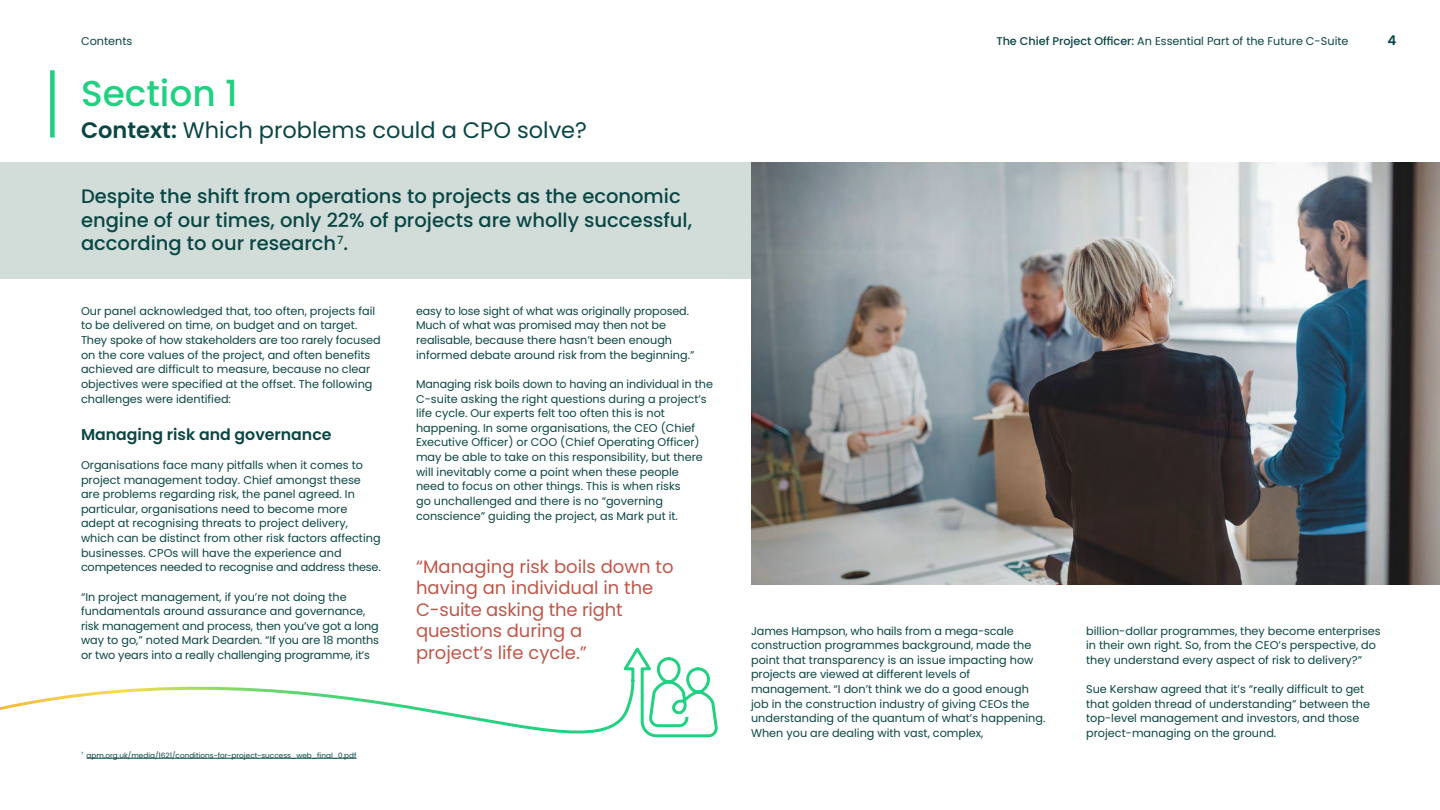
<style>
.page{position:relative;width:1440px;height:810px;background:#fff}
.page>*{position:absolute;margin:0;border:0;box-sizing:border-box;transform-origin:0 0}
.t1{font:500 36px "Poppins";color:#21d182}
.t2{font:22.5px "Poppins";color:#0a4644}
.t3{font:500 19.5px/23.4px "Poppins";color:#0a4644}
.t4{font:18px/21.6px "Poppins";color:#be574a}
.t5{font:600 15.75px "Poppins";color:#0a4644}
.t6{font:600 13.5px "Poppins";color:#0a4644}
.t7{font:11.25px/14.6px "Poppins";color:#0a4644}
.t8{font:7.35px "Poppins";color:#0a4644}
.s1{font-weight:500}
.s2{font-weight:600}
</style>
<div class="page">
<div style="left:0;top:162px;width:792px;height:116px;background:#d2ddd9"></div>
<svg style="left:0;top:647px;width:718px;height:112px"></svg>
<img style="left:751px;top:162px;width:689px;height:423px">
<div style="left:50px;top:70px;width:5px;height:68px;background:#21d182"></div>
<p class="t7" style="left:81px;top:34px;width:53px">Contents</p>
<p class="t7" style="left:996px;top:34px;width:354px"><span class="s1">The Chief Project Officer:</span> An Essential Part of the Future C-Suite</p>
<p class="t6" style="left:1388px;top:33px;width:10px">4</p>
<h1 class="t1" style="left:81px;top:73px;width:158px">Section 1</h1>
<h2 class="t2" style="left:81px;top:117px;width:508px"><span class="s2">Context:</span> Which problems could a CPO solve?</h2>
<h3 class="t3" style="left:81px;top:185px;width:613px">Despite the shift from operations to projects as the economic engine of our times, only 22% of projects are wholly successful, according to our research<sup>7</sup>.</h3>
<p class="t7" style="left:81px;top:304px;width:301px">Our panel acknowledged that, too often, projects fail to be delivered on time, on budget and on target.<br>They spoke of how stakeholders are too rarely focused on the core values of the project, and often benefits achieved are difficult to measure, because no clear objectives were specified at the offset. The following challenges were identified:</p>
<h3 class="t5" style="left:81px;top:425px;width:252px">Managing risk and governance</h3>
<p class="t7" style="left:81px;top:458px;width:301px">Organisations face many pitfalls when it comes to project management today. Chief amongst these are problems regarding risk, the panel agreed. In particular, organisations need to become more adept at recognising threats to project delivery, which can be distinct from other risk factors affecting businesses. CPOs will have the experience and competences needed to recognise and address these.</p>
<p class="t7" style="left:81px;top:589px;width:300px">“In project management, if you’re not doing the fundamentals around assurance and governance, risk management and process, then you’ve got a long way to go,” noted Mark Dearden. “If you are 18 months or two years into a really challenging programme, it’s</p>
<p class="t8" style="left:81px;top:751px;width:277px"><sup>7</sup> apm.org.uk/media/1621/conditions-for-project-success_web_final_0.pdf</p>
<p class="t7" style="left:416px;top:304px;width:280px">easy to lose sight of what was originally proposed.<br>Much of what was promised may then not be realisable, because there hasn’t been enough informed debate around risk from the beginning.”</p>
<p class="t7" style="left:416px;top:377px;width:299px">Managing risk boils down to having an individual in the C-suite asking the right questions during a project’s life cycle. Our experts felt too often this is not happening. In some organisations, the CEO (Chief Executive Officer) or COO (Chief Operating Officer) may be able to take on this responsibility, but there will inevitably come a point when these people<br>need to focus on other things. This is when risks<br>go unchallenged and there is no “governing conscience” guiding the project, as Mark put it.</p>
<h3 class="t4" style="left:416px;top:556px;width:259px">“Managing risk boils down to having an individual in the<br>C-suite asking the right questions during a<br>project’s life cycle.”</h3>
<p class="t7" style="left:751px;top:623px;width:296px">James Hampson, who hails from a mega-scale construction programmes background, made the point that transparency is an issue impacting how projects are viewed at different levels of management. “I don’t think we do a good enough job in the construction industry of giving CEOs the understanding of the quantum of what’s happening.<br>When you are dealing with vast, complex,</p>
<p class="t7" style="left:1086px;top:623px;width:296px">billion-dollar programmes, they become enterprises in their own right. So, from the CEO’s perspective, do they understand every aspect of risk to delivery?”</p>
<p class="t7" style="left:1086px;top:682px;width:285px">Sue Kershaw agreed that it’s “really difficult to get that golden thread of understanding” between the top-level management and investors, and those project-managing on the ground.</p>
</div>
